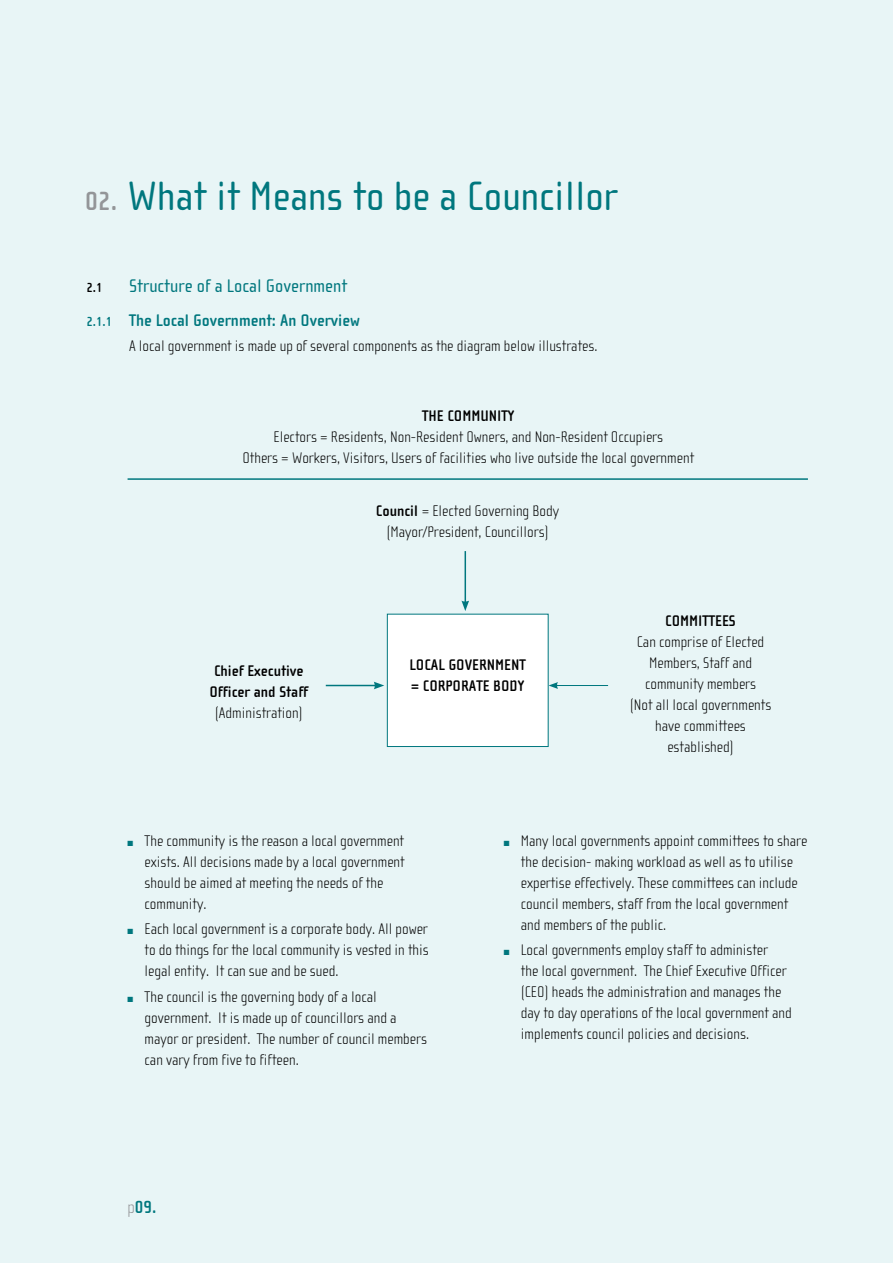
<style>
.page{position:relative;width:893px;height:1263px;background:#e8f5f6}
.page>*{position:absolute;margin:0;border:0;box-sizing:border-box;transform-origin:0 0}
.t1{font:42px "Cholla Sans";color:#00777e}
.t2{font:18.75px "Cholla Sans";color:#00777e}
.t3{font:700 18px "Cholla Sans";color:#00777e}
.t4{font:700 17.25px "Cholla Sans";color:#00777e}
.t5{font:100 15.75px/21px "Cholla Sans";color:#000}
.t6{font:700 15.75px/21px "Cholla Sans";color:#000}
.t7{font:700 13.5px "Cholla Sans";color:#000}
.s1{font-weight:700;font-size:27px;color:#939598}
.s2{font-size:13.5px}
.s3{font-weight:700}
.s4{color:#00777e}
.s5{font-weight:100;color:#939598}
</style>
<div class="page">
<div style="left:387px;top:614px;width:161px;height:132px;background:#fff"></div>
<div style="left:387px;top:614px;width:162px;height:133px;border:1px solid #00777e"></div>
<hr style="left:128px;top:478px;width:680px;height:2px;background:#00777e">
<hr style="left:556px;top:685px;width:52px;height:1px;background:#00777e">
<svg style="left:549px;top:682px;width:9px;height:7px"></svg>
<hr style="left:326px;top:685px;width:50px;height:1px;background:#00777e">
<svg style="left:374px;top:682px;width:10px;height:7px"></svg>
<hr style="left:465px;top:551px;width:1px;height:52px;background:#00777e">
<svg style="left:461px;top:601px;width:8px;height:10px"></svg>
<h1 class="t1" style="left:85px;top:173px;width:534px"><span class="s1">02.</span> What it Means to be a Councillor</h1>
<p class="t7" style="left:87px;top:280px;width:18px">2.1</p>
<p class="t2" style="left:129px;top:275px;width:220px">Structure of a Local Government</p>
<p class="t4" style="left:87px;top:311px;width:275px"><span class="s2">2.1.1</span> The Local Government: An Overview</p>
<p class="t5" style="left:129px;top:335px;width:470px">A local government is made up of several components as the diagram below illustrates.</p>
<p class="t6" style="left:422px;top:405px;width:94px">THE COMMUNITY</p>
<p class="t5" style="left:242px;top:426px;width:453px;text-align:center">Electors = Residents, Non-Resident Owners, and Non-Resident Occupiers<br>Others = Workers, Visitors, Users of facilities who live outside the local government</p>
<p class="t5" style="left:376px;top:501px;width:185px;text-align:center"><span class="s3">Council</span> = Elected Governing Body (Mayor/President, Councillors)</p>
<p class="t6" style="left:209px;top:660px;width:100px">Chief Executive<br>Officer and Staff</p>
<p class="t5" style="left:215px;top:702px;width:89px">(Administration)</p>
<p class="t6" style="left:410px;top:654px;width:118px">LOCAL GOVERNMENT = CORPORATE BODY</p>
<p class="t6" style="left:665px;top:611px;width:72px">COMMITTEES</p>
<p class="t5" style="left:630px;top:632px;width:143px;text-align:center">Can comprise of Elected<br>Members, Staff and community members<br>(Not all local governments have committees established)</p>
<p class="t5" style="left:145px;top:830px;width:262px;text-indent:-17px"><span class="s4">■</span> The community is the reason a local government exists. All decisions made by a local government should be aimed at meeting the needs of the community.</p>
<p class="t5" style="left:145px;top:919px;width:286px;text-align:justify;text-indent:-17px"><span class="s4">■</span> Each local government is a corporate body. All power to do things for the local community is vested in this legal entity. It can sue and be sued.</p>
<p class="t5" style="left:145px;top:986px;width:284px;text-indent:-17px"><span class="s4">■</span> The council is the governing body of a local government. It is made up of councillors and a mayor or president. The number of council members can vary from five to fifteen.</p>
<p class="t3" style="left:128px;top:1197px;width:30px"><span class="s5">p</span>09.</p>
<p class="t5" style="left:521px;top:830px;width:288px;text-indent:-17px"><span class="s4">■</span> Many local governments appoint committees to share the decision- making workload as well as to utilise expertise effectively. These committees can include council members, staff from the local government and members of the public.</p>
<p class="t5" style="left:521px;top:940px;width:272px;text-indent:-17px"><span class="s4">■</span> Local governments employ staff to administer<br>the local government. The Chief Executive Officer (CEO) heads the administration and manages the day to day operations of the local government and implements council policies and decisions.</p>
</div>
